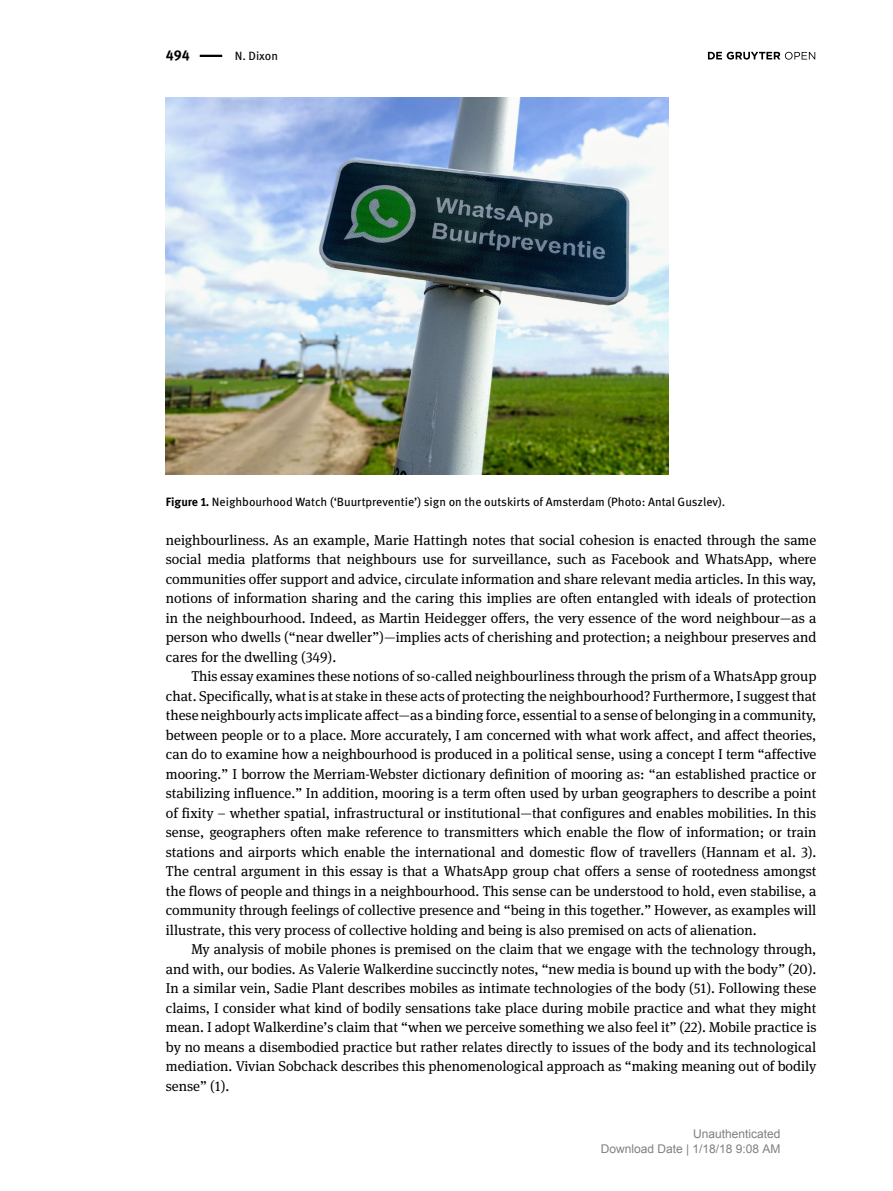
<style>
.page{position:relative;width:893px;height:1191px;background:#fff}
.page>*{position:absolute;margin:0;border:0;box-sizing:border-box;transform-origin:0 0}
.t1{font:14.25px/19.5px "DG Meta Serif Science";color:#000;text-align:justify}
.t2{font:700 14.25px "DG Meta Science";color:#000}
.t3{font:12px "DG Meta Science";color:#000}
.t4{font:12px/15px "Arial";color:#808080;text-align:right}
.s1{font-weight:700}
</style>
<div class="page">
<svg style="left:708px;top:52px;width:107px;height:8px"></svg>
<hr style="left:200px;top:55px;width:22px;height:2px;background:#000">
<img style="left:166px;top:98px;width:502px;height:377px">
<p class="t2" style="left:166px;top:44px;width:26px">494</p>
<p class="t3" style="left:235px;top:46px;width:45px">N. Dixon</p>
<p class="t3" style="left:166px;top:492px;width:561px"><span class="s1">Figure 1.</span> Neighbourhood Watch (‘Buurtpreventie’) sign on the outskirts of Amsterdam (Photo: Antal Guszlev).</p>
<p class="t1" style="left:166px;top:530px;width:652px">neighbourliness. As an example, Marie Hattingh notes that social cohesion is enacted through the same social media platforms that neighbours use for surveillance, such as Facebook and WhatsApp, where communities offer support and advice, circulate information and share relevant media articles. In this way, notions of information sharing and the caring this implies are often entangled with ideals of protection in the neighbourhood. Indeed, as Martin Heidegger offers, the very essence of the word neighbour—as a person who dwells (“near dweller”)—implies acts of cherishing and protection; a neighbour preserves and cares for the dwelling (349).</p>
<p class="t1" style="left:166px;top:666px;width:652px;text-indent:26px">This essay examines these notions of so-called neighbourliness through the prism of a WhatsApp group chat. Specifically, what is at stake in these acts of protecting the neighbourhood? Furthermore, I suggest that these neighbourly acts implicate affect—as a binding force, essential to a sense of belonging in a community, between people or to a place. More accurately, I am concerned with what work affect, and affect theories, can do to examine how a neighbourhood is produced in a political sense, using a concept I term “affective mooring.” I borrow the Merriam-Webster dictionary definition of mooring as: “an established practice or stabilizing influence.” In addition, mooring is a term often used by urban geographers to describe a point of fixity – whether spatial, infrastructural or institutional—that configures and enables mobilities. In this sense, geographers often make reference to transmitters which enable the flow of information; or train stations and airports which enable the international and domestic flow of travellers (Hannam et al. 3).<br>The central argument in this essay is that a WhatsApp group chat offers a sense of rootedness amongst the flows of people and things in a neighbourhood. This sense can be understood to hold, even stabilise, a community through feelings of collective presence and “being in this together.” However, as examples will illustrate, this very process of collective holding and being is also premised on acts of alienation.</p>
<p class="t1" style="left:166px;top:939px;width:652px;text-indent:26px">My analysis of mobile phones is premised on the claim that we engage with the technology through, and with, our bodies. As Valerie Walkerdine succinctly notes, “new media is bound up with the body” (20).<br>In a similar vein, Sadie Plant describes mobiles as intimate technologies of the body (51). Following these claims, I consider what kind of bodily sensations take place during mobile practice and what they might mean. I adopt Walkerdine’s claim that “when we perceive something we also feel it” (22). Mobile practice is by no means a disembodied practice but rather relates directly to issues of the body and its technological mediation. Vivian Sobchack describes this phenomenological approach as “making meaning out of bodily sense” (1).</p>
<p class="t4" style="left:601px;top:1127px;width:181px">Unauthenticated<br>Download Date | 1/18/18 9:08 AM</p>
</div>
